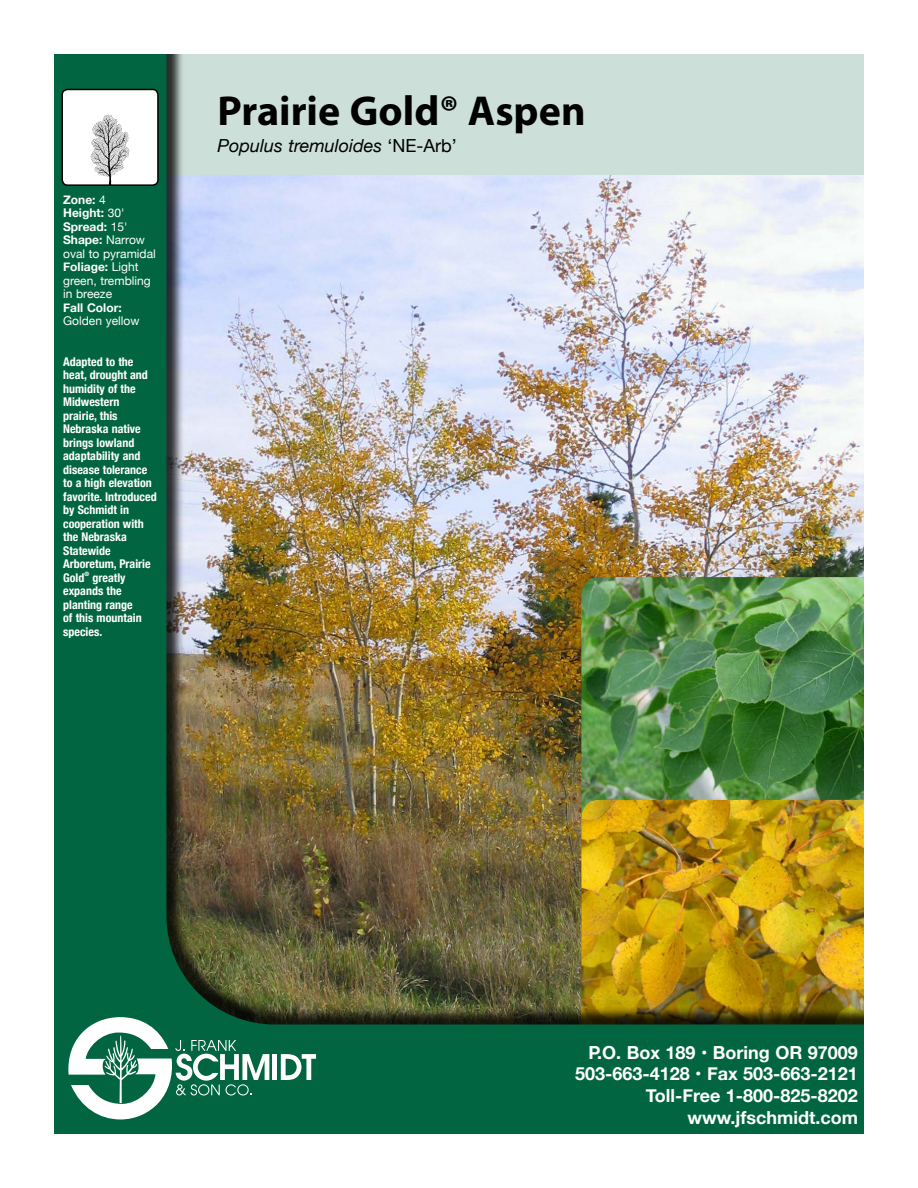
<style>
.page{position:relative;width:918px;height:1188px;background:#fff}
.page>*{position:absolute;margin:0;border:0;box-sizing:border-box;transform-origin:0 0}
.t1{font:700 42px "Myriad Pro";color:#000}
.t2{font:700 18px/21.6px "Helvetica Neue";color:#fff;text-align:right}
.t3{font:italic 18px "Helvetica Neue";color:#000}
.t4{font:700 condensed 12px/13.5px "Helvetica Neue";color:#fff}
.t5{font:12px/13.5px "Helvetica Neue";color:#fff}
.t6{font:700 12px "Helvetica Neue";color:#fff}
.t7{font:700 condensed 6px "Helvetica Neue";color:#fff}
.s1{font-weight:700}
.s2{font-style:normal}
</style>
<div class="page">
<img style="left:54px;top:54px;width:810px;height:1080px">
<svg style="left:68px;top:1017px;width:201px;height:103px"></svg>
<div style="left:272px;top:1054px;width:5px;height:26px;background:#fff"></div>
<svg style="left:281px;top:1054px;width:35px;height:26px"></svg>
<div style="left:62px;top:89px;width:96px;height:96px;background:#fff;border-radius:5px"></div>
<img style="left:90px;top:114px;width:40px;height:69px">
<div style="left:61px;top:89px;width:98px;height:97px;border:2px solid #000;border-radius:5px"></div>
<p class="t5" style="left:63px;top:193px;width:94px"><span class="s1">Zone:</span> 4<br><span class="s1">Height:</span> 30'<br><span class="s1">Spread:</span> 15'<br><span class="s1">Shape:</span> Narrow oval to pyramidal<br><span class="s1">Foliage:</span> Light green, trembling in breeze</p>
<p class="t6" style="left:63px;top:298px;width:60px">Fall Color:</p>
<p class="t5" style="left:63px;top:315px;width:78px">Golden yellow</p>
<p class="t4" style="left:63px;top:354px;width:95px">Adapted to the heat, drought and humidity of the<br>Midwestern<br>prairie, this<br>Nebraska native brings lowland adaptability and disease tolerance to a high elevation favorite. Introduced by Schmidt in cooperation with the Nebraska<br>Statewide<br>Arboretum, Prairie<br>Gold</p>
<p class="t7" style="left:85px;top:569px;width:6px">®</p>
<p class="t4" style="left:63px;top:570px;width:80px;text-indent:29px">greatly expands the planting range of this mountain species.</p>
<h1 class="t1" style="left:218px;top:84px;width:370px">Prairie Gold® Aspen</h1>
<h2 class="t3" style="left:218px;top:133px;width:241px">Populus tremuloides <span class="s2">‘NE-Arb’</span></h2>
<h2 class="t2" style="left:575px;top:1042px;width:284px">P.O. Box 189 • Boring OR 97009<br>503-663-4128 • Fax 503-663-2121<br>Toll-Free 1-800-825-8202 www.jfschmidt.com</h2>
</div>
